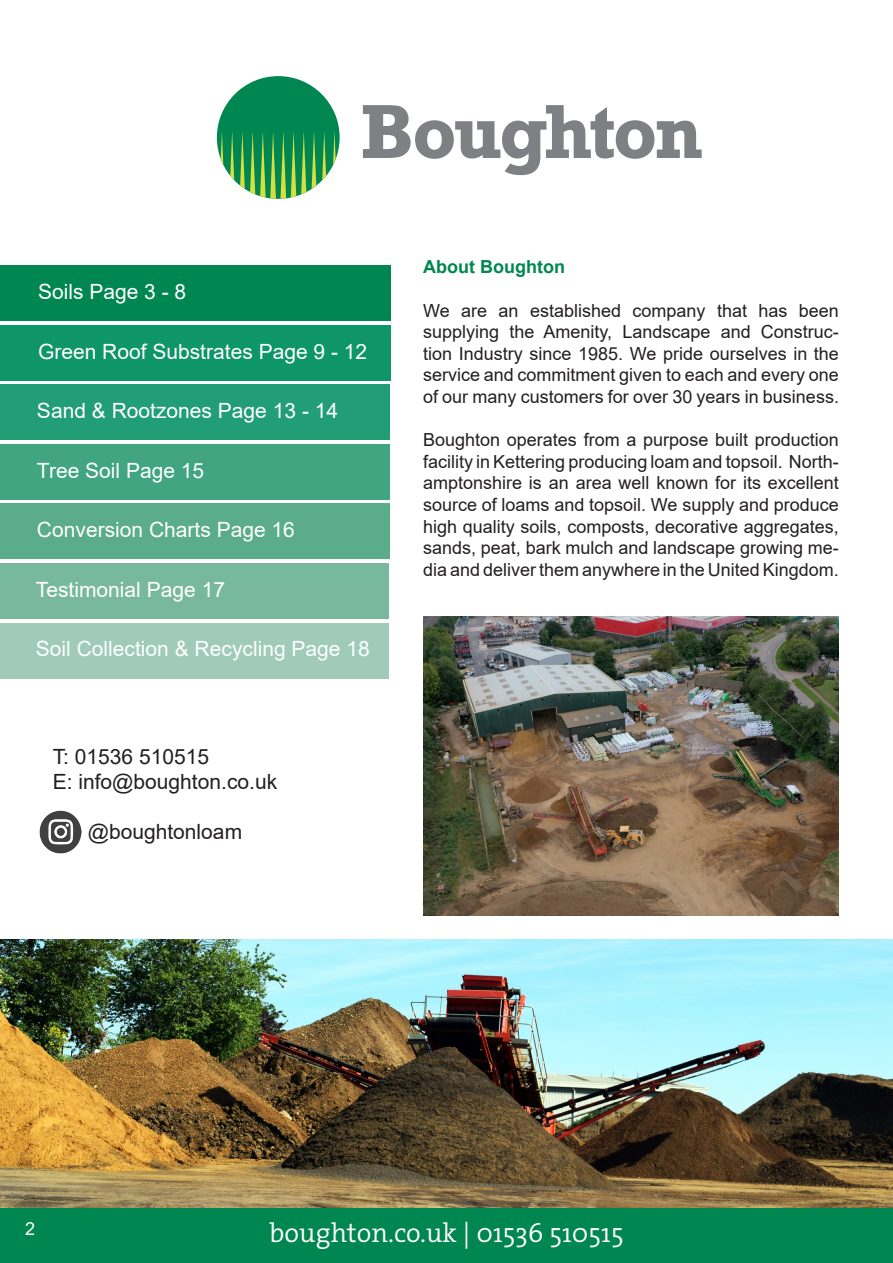
<style>
.page{position:relative;width:893px;height:1263px;background:#fff}
.page>*{position:absolute;margin:0;border:0;box-sizing:border-box;transform-origin:0 0}
.t1{font:300 27px "The Serif";color:#fff}
.t2{font:21px "Arial";color:#fff}
.t3{font:21px "Arial";color:#231f20}
.t4{font:18px/21.6px "Arial";color:#231f20;text-align:justify}
.t5{font:700 18px "Arial";color:#008751}
.t6{font:18px "Arial";color:#fff}
</style>
<div class="page">
<svg style="left:363px;top:105px;width:339px;height:70px"></svg>
<div style="left:217px;top:76px;width:123px;height:123px;background:#008751;border-radius:50%"></div>
<svg style="left:221px;top:132px;width:115px;height:67px"></svg>
<img style="left:0;top:940px;width:893px;height:269px">
<img style="left:423px;top:617px;width:416px;height:298px">
<div style="left:0;top:266px;width:390px;height:55px;background:#008751"></div>
<div style="left:0;top:325px;width:390px;height:55px;background:#0e9568"></div>
<div style="left:0;top:385px;width:389px;height:55px;background:#229e77"></div>
<div style="left:0;top:444px;width:389px;height:55px;background:#40a580"></div>
<div style="left:0;top:1209px;width:893px;height:54px;background:#008751"></div>
<div style="left:0;top:504px;width:389px;height:55px;background:#5aac8b"></div>
<div style="left:0;top:563px;width:388px;height:56px;background:#78b99e"></div>
<div style="left:0;top:623px;width:388px;height:55px;background:#9fcbb8"></div>
<img style="left:39px;top:811px;width:43px;height:42px">
<p class="t2" style="left:38px;top:277px;width:150px">Soils Page 3 - 8</p>
<p class="t2" style="left:38px;top:337px;width:331px">Green Roof Substrates Page 9 - 12</p>
<p class="t2" style="left:37px;top:396px;width:303px">Sand &amp; Rootzones Page 13 - 14</p>
<p class="t2" style="left:37px;top:456px;width:169px">Tree Soil Page 15</p>
<p class="t2" style="left:37px;top:515px;width:259px">Conversion Charts Page 16</p>
<p class="t2" style="left:36px;top:575px;width:191px">Testimonial Page 17</p>
<p class="t2" style="left:36px;top:634px;width:335px">Soil Collection &amp; Recycling Page 18</p>
<p class="t3" style="left:53px;top:742px;width:158px">T: 01536 510515</p>
<p class="t3" style="left:53px;top:767px;width:226px">E: info@boughton.co.uk</p>
<p class="t3" style="left:88px;top:817px;width:156px">@boughtonloam</p>
<p class="t5" style="left:423px;top:254px;width:143px">About Boughton</p>
<p class="t4" style="left:423px;top:299px;width:417px">We are an established company that has been supplying the Amenity, Landscape and Construc&shy;tion Industry since 1985. We pride ourselves in the service and commitment given to each and every one of our many customers for over 30 years in business.</p>
<p class="t4" style="left:423px;top:429px;width:417px">Boughton operates from a purpose built production facility in Kettering producing loam and topsoil. North&shy;amptonshire is an area well known for its excellent source of loams and topsoil. We supply and produce high quality soils, composts, decorative aggregates, sands, peat, bark mulch and landscape growing me&shy;dia and deliver them anywhere in the United Kingdom.</p>
<p class="t6" style="left:25px;top:1216px;width:12px">2</p>
<p class="t1" style="left:269px;top:1215px;width:356px">boughton.co.uk | 01536 510515</p>
</div>
